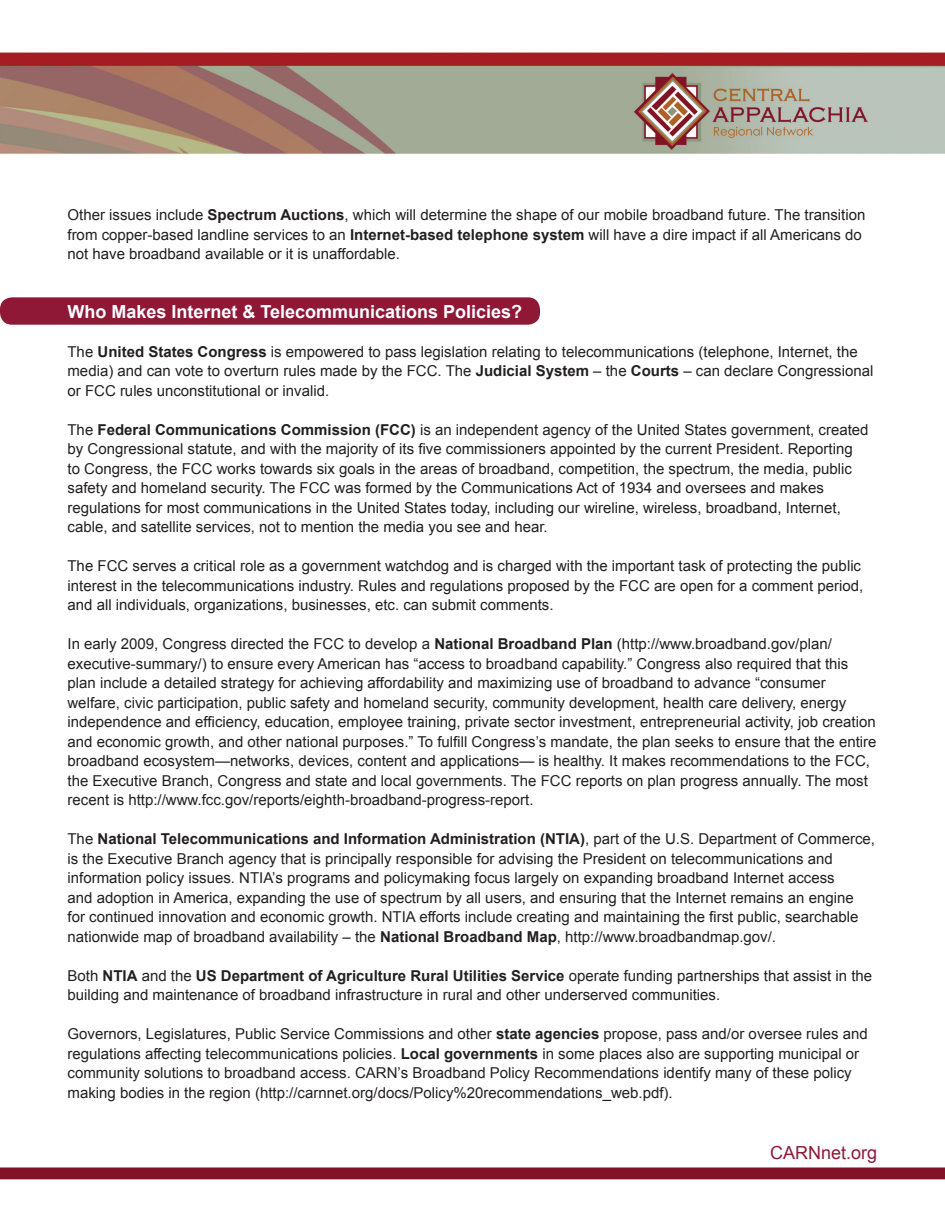
<style>
.page{position:relative;width:945px;height:1215px;background:#fff}
.page>*{position:absolute;margin:0;border:0;box-sizing:border-box;transform-origin:0 0}
.t1{font:700 18px "Arial";color:#fff}
.t2{font:18px "Arial";color:#8f1837}
.t3{font:15px/19.5px "Arial";color:#231f20}
.s1{font-weight:700}
</style>
<div class="page">
<img style="left:0;top:52px;width:945px;height:1128px">
<div style="left:0;top:297px;width:540px;height:28px;background:#8f1837;border-radius:12px"></div>
<p class="t3" style="left:68px;top:205px;width:799px">Other issues include <span class="s1">Spectrum Auctions</span>, which will determine the shape of our mobile broadband future. The transition from copper-based landline services to an <span class="s1">Internet-based telephone system</span> will have a dire impact if all Americans do not have broadband available or it is unaffordable.</p>
<p class="t1" style="left:68px;top:299px;width:456px">Who Makes Internet &amp; Telecommunications Policies?</p>
<p class="t3" style="left:68px;top:342px;width:807px">The <span class="s1">United States Congress</span> is empowered to pass legislation relating to telecommunications (telephone, Internet, the media) and can vote to overturn rules made by the FCC. The <span class="s1">Judicial System</span> – the <span class="s1">Courts</span> – can declare Congressional or FCC rules unconstitutional or invalid.</p>
<p class="t3" style="left:68px;top:420px;width:803px">The <span class="s1">Federal Communications Commission (FCC)</span> is an independent agency of the United States government, created by Congressional statute, and with the majority of its five commissioners appointed by the current President. Reporting to Congress, the FCC works towards six goals in the areas of broadband, competition, the spectrum, the media, public safety and homeland security. The FCC was formed by the Communications Act of 1934 and oversees and makes regulations for most communications in the United States today, including our wireline, wireless, broadband, Internet, cable, and satellite services, not to mention the media you see and hear.</p>
<p class="t3" style="left:68px;top:556px;width:797px">The FCC serves a critical role as a government watchdog and is charged with the important task of protecting the public interest in the telecommunications industry. Rules and regulations proposed by the FCC are open for a comment period, and all individuals, organizations, businesses, etc. can submit comments.</p>
<p class="t3" style="left:68px;top:634px;width:811px">In early 2009, Congress directed the FCC to develop a <span class="s1">National Broadband Plan</span> (http://www.broadband.gov/plan/ executive-summary/) to ensure every American has “access to broadband capability.” Congress also required that this plan include a detailed strategy for achieving affordability and maximizing use of broadband to advance “consumer welfare, civic participation, public safety and homeland security, community development, health care delivery, energy independence and efficiency, education, employee training, private sector investment, entrepreneurial activity, job creation and economic growth, and other national purposes.” To fulfill Congress’s mandate, the plan seeks to ensure that the entire broadband ecosystem—networks, devices, content and applications— is healthy. It makes recommendations to the FCC, the Executive Branch, Congress and state and local governments. The FCC reports on plan progress annually. The most recent is http://www.fcc.gov/reports/eighth-broadband-progress-report.</p>
<p class="t3" style="left:68px;top:829px;width:809px">The <span class="s1">National Telecommunications and Information Administration (NTIA)</span>, part of the U.S. Department of Commerce, is the Executive Branch agency that is principally responsible for advising the President on telecommunications and information policy issues. NTIA’s programs and policymaking focus largely on expanding broadband Internet access<br>and adoption in America, expanding the use of spectrum by all users, and ensuring that the Internet remains an engine<br>for continued innovation and economic growth. NTIA efforts include creating and maintaining the first public, searchable nationwide map of broadband availability – the <span class="s1">National Broadband Map</span>, http://www.broadbandmap.gov/.</p>
<p class="t3" style="left:68px;top:966px;width:806px">Both <span class="s1">NTIA</span> and the <span class="s1">US Department of Agriculture Rural Utilities Service</span> operate funding partnerships that assist in the building and maintenance of broadband infrastructure in rural and other underserved communities.</p>
<p class="t3" style="left:68px;top:1024px;width:802px">Governors, Legislatures, Public Service Commissions and other <span class="s1">state agencies</span> propose, pass and/or oversee rules and regulations affecting telecommunications policies. <span class="s1">Local governments</span> in some places also are supporting municipal or community solutions to broadband access. CARN’s Broadband Policy Recommendations identify many of these policy making bodies in the region (http://carnnet.org/docs/Policy%20recommendations_web.pdf).</p>
<p class="t2" style="left:770px;top:1141px;width:109px">CARNnet.org</p>
</div>
